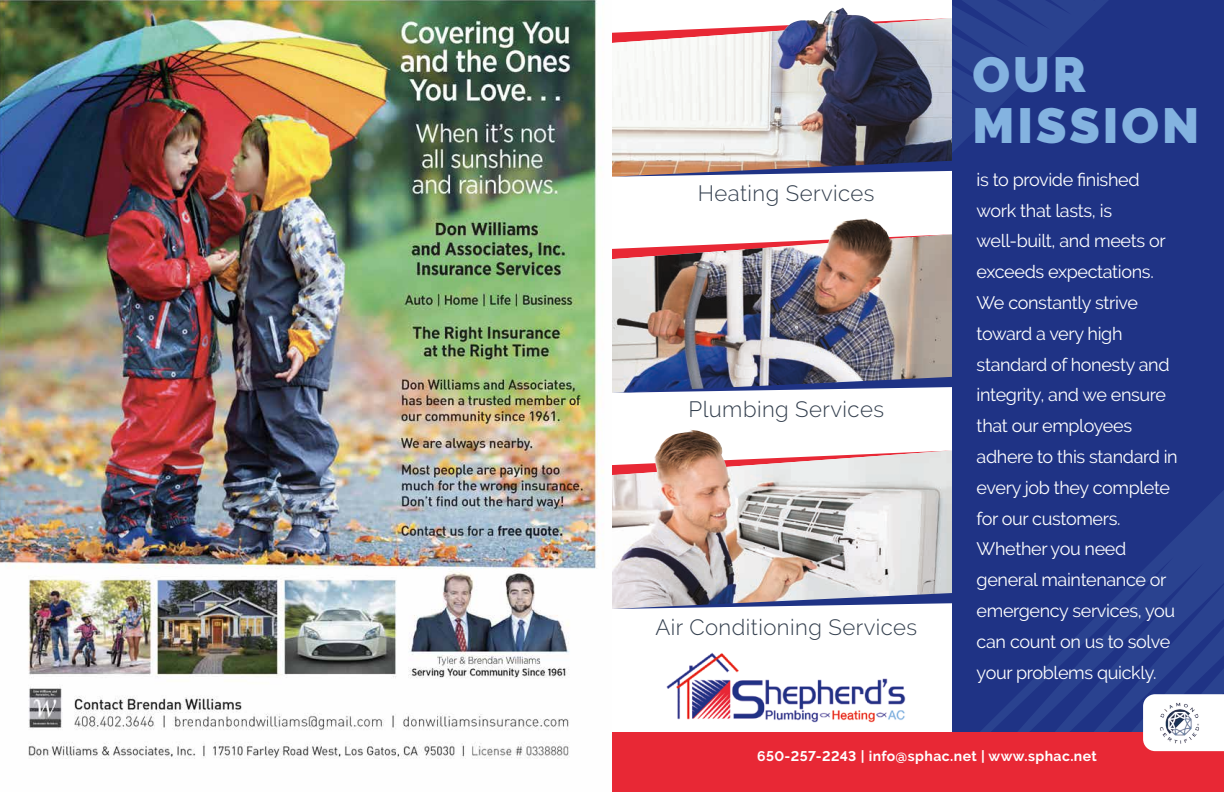
<style>
.page{position:relative;width:1224px;height:792px;background:#fff}
.page>*{position:absolute;margin:0;border:0;box-sizing:border-box;transform-origin:0 0}
.t1{font:900 49.2px/51.3px "Raleway";letter-spacing:.06em;color:#84b3e0}
.t2{font:300 22.1px "Raleway";letter-spacing:.02em;color:#333f4e}
.t3{font:18px/30.8px "Raleway";letter-spacing:-.02em;color:#fff}
.t4{font:700 14px "Raleway";letter-spacing:.03em;color:#fff}
</style>
<div class="page">
<img style="left:0;top:0;width:604px;height:759px">
<img style="left:612px;top:430px;width:340px;height:163px">
<div style="left:952px;top:0;width:272px;height:760px;background:#1f3385"></div>
<svg style="left:952px;top:490px;width:272px;height:243px"></svg>
<img style="left:666px;top:652px;width:240px;height:71px">
<img style="left:612px;top:153px;width:340px;height:8px">
<svg style="left:612px;top:161px;width:340px;height:16px"></svg>
<img style="left:612px;top:218px;width:340px;height:159px">
<svg style="left:612px;top:377px;width:340px;height:16px"></svg>
<svg style="left:612px;top:593px;width:340px;height:16px"></svg>
<div style="left:612px;top:733px;width:612px;height:59px;background:#e82835"></div>
<svg style="left:612px;top:0;width:496px;height:153px"></svg>
<svg style="left:1107px;top:606px;width:117px;height:146px"></svg>
<img style="left:1159px;top:702px;width:41px;height:42px">
<p class="t2" style="left:698px;top:180px;width:178px">Heating Services</p>
<p class="t2" style="left:689px;top:396px;width:197px">Plumbing Services</p>
<p class="t2" style="left:655px;top:615px;width:263px">Air Conditioning Services</p>
<h1 class="t1" style="left:973px;top:49px;width:228px">OUR<br>MISSION</h1>
<p class="t3" style="left:977px;top:164px;width:203px">is to provide finished work that lasts, is well-built, and meets or exceeds expectations.<br>We constantly strive toward a very high standard of honesty and integrity, and we ensure that our employees adhere to this standard in every job they complete for our customers.<br>Whether you need general maintenance or emergency services, you can count on us to solve your problems quickly.</p>
<p class="t4" style="left:757px;top:748px;width:341px">650-257-2243 | info@sphac.net | www.sphac.net</p>
</div>
